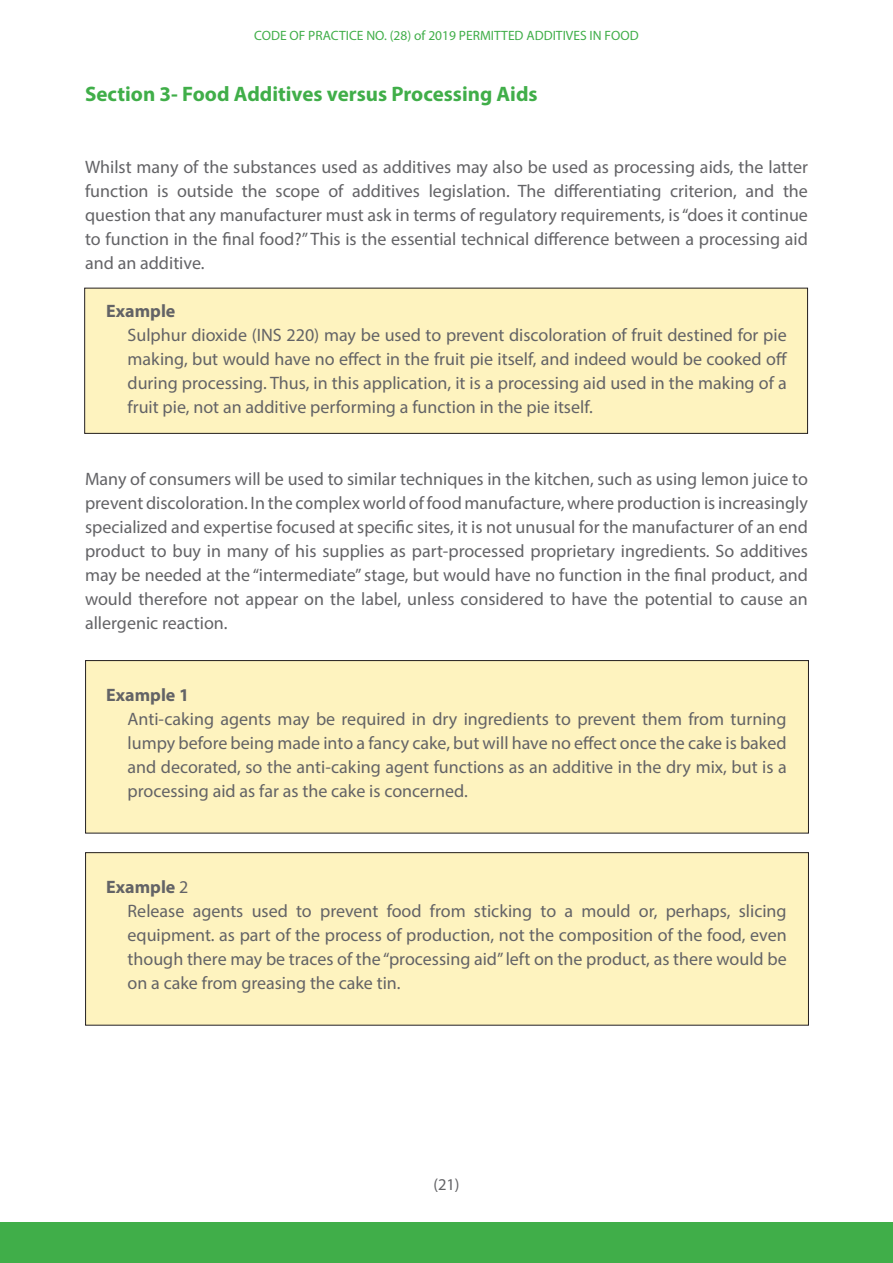
<style>
.page{position:relative;width:893px;height:1263px;background:#fff}
.page>*{position:absolute;margin:0;border:0;box-sizing:border-box;transform-origin:0 0}
.t1{font:700 21px "Myriad Pro";color:#40ae49}
.t2{font:18px/24px "Myriad Pro";color:#636366;text-align:justify}
.t3{font:700 18px "Myriad Pro";color:#636366}
.t4{font:16.5px "Myriad Pro";color:#636366}
.t5{font:13.5px "Myriad Pro";color:#40ae49}
.s1{font-weight:700}
</style>
<div class="page">
<div style="left:0;top:1222px;width:893px;height:41px;background:#40ae49"></div>
<div style="left:86px;top:853px;width:722px;height:172px;background:#fef3bf"></div>
<div style="left:85px;top:852px;width:724px;height:173px;border:1px solid #231f20"></div>
<div style="left:86px;top:660px;width:722px;height:173px;background:#fef3bf"></div>
<div style="left:85px;top:660px;width:724px;height:173px;border:1px solid #231f20"></div>
<div style="left:85px;top:288px;width:722px;height:145px;background:#fef3bf"></div>
<div style="left:84px;top:288px;width:724px;height:146px;border:1px solid #231f20"></div>
<p class="t5" style="left:254px;top:27px;width:386px">CODE OF PRACTICE NO. (28) of 2019 PERMITTED ADDITIVES IN FOOD</p>
<p class="t1" style="left:85px;top:80px;width:454px">Section 3- Food Additives versus Processing Aids</p>
<p class="t2" style="left:85px;top:154px;width:724px">Whilst many of the substances used as additives may also be used as processing aids, the latter function is outside the scope of additives legislation. The differentiating criterion, and the question that any manufacturer must ask in terms of regulatory requirements, is “does it continue to function in the final food?” This is the essential technical difference between a processing aid and an additive.</p>
<p class="t3" style="left:106px;top:299px;width:71px">Example</p>
<p class="t2" style="left:128px;top:322px;width:661px">Sulphur dioxide (INS 220) may be used to prevent discoloration of fruit destined for pie making, but would have no effect in the fruit pie itself, and indeed would be cooked off during processing. Thus, in this application, it is a processing aid used in the making of a fruit pie, not an additive performing a function in the pie itself.</p>
<p class="t2" style="left:85px;top:466px;width:724px">Many of consumers will be used to similar techniques in the kitchen, such as using lemon juice to prevent discoloration. In the complex world of food manufacture, where production is increasingly specialized and expertise focused at specific sites, it is not unusual for the manufacturer of an end product to buy in many of his supplies as part-processed proprietary ingredients. So additives may be needed at the “intermediate” stage, but would have no function in the final product, and would therefore not appear on the label, unless considered to have the potential to cause an allergenic reaction.</p>
<p class="t3" style="left:106px;top:683px;width:84px">Example 1</p>
<p class="t2" style="left:128px;top:706px;width:661px">Anti-caking agents may be required in dry ingredients to prevent them from turning lumpy before being made into a fancy cake, but will have no effect once the cake is baked and decorated, so the anti-caking agent functions as an additive in the dry mix, but is a processing aid as far as the cake is concerned.</p>
<p class="t2" style="left:128px;top:874px;width:661px;text-align:left;text-indent:-21px"><span class="s1">Example</span> 2<br>Release agents used to prevent food from sticking to a mould or, perhaps, slicing equipment. as part of the process of production, not the composition of the food, even though there may be traces of the “processing aid” left on the product, as there would be on a cake from greasing the cake tin.</p>
<p class="t4" style="left:433px;top:1174px;width:28px">)21(</p>
</div>
